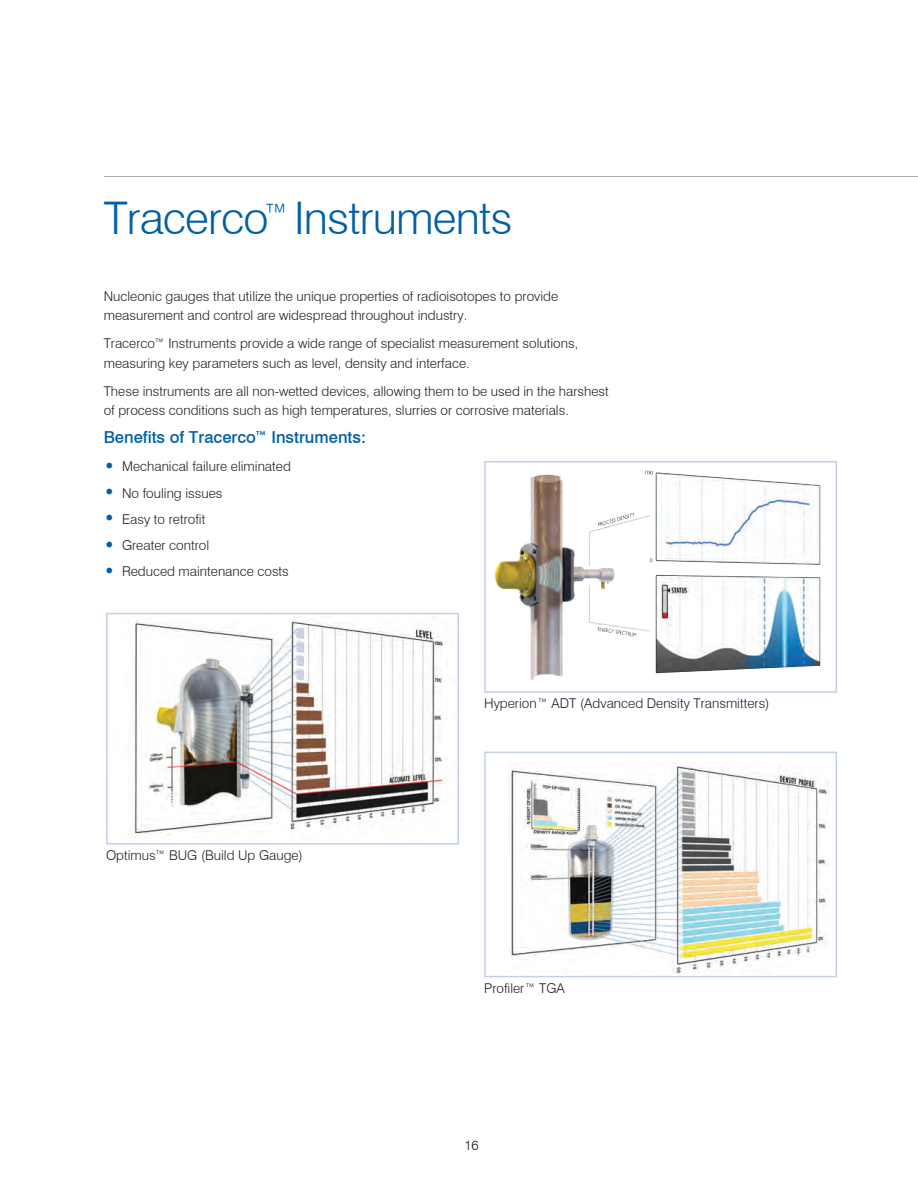
<style>
.page{position:relative;width:918px;height:1188px;background:#fff}
.page>*{position:absolute;margin:0;border:0;box-sizing:border-box;transform-origin:0 0}
.t1{font:300 45px "Swiss 721 BT";letter-spacing:-.02em;color:#0160a5}
.t2{font:500 16.5px "Swiss 721 BT";color:#0160a5}
.t3{font:300 13.5px/19.5px "Swiss 721 BT";color:#231f20}
.s1{font-size:15px}
.s2{font-size:19.5px;color:#0160a5}
</style>
<div class="page">
<hr style="left:104px;top:176px;width:814px;height:1px;background:#a8a9ad">
<img style="left:131px;top:617px;width:316px;height:221px">
<div style="left:106px;top:613px;width:353px;height:232px;border:2px solid #c3d0e8"></div>
<img style="left:509px;top:762px;width:320px;height:211px">
<div style="left:484px;top:752px;width:353px;height:225px;border:2px solid #c3d0e8"></div>
<img style="left:495px;top:470px;width:326px;height:210px">
<div style="left:484px;top:461px;width:353px;height:232px;border:2px solid #c3d0e8"></div>
<p class="t1" style="left:104px;top:191px;width:410px">Tracerco<sup>™</sup> Instruments</p>
<p class="t3" style="left:104px;top:286px;width:456px">Nucleonic gauges that utilize the unique properties of radioisotopes to provide measurement and control are widespread throughout industry.</p>
<p class="t3" style="left:104px;top:334px;width:476px">Tracerco™ Instruments provide a wide range of specialist measurement solutions, measuring key parameters such as level, density and interface.</p>
<p class="t3" style="left:104px;top:381px;width:507px">These instruments are all non-wetted devices, allowing them to be used in the harshest of process conditions such as high temperatures, slurries or corrosive materials.</p>
<p class="t2" style="left:104px;top:427px;width:264px">Benefits of Tracerco<span class="s1">™</span> Instruments:</p>
<p class="t3" style="left:104px;top:457px;width:189px"><span class="s2">•</span> Mechanical failure eliminated</p>
<p class="t3" style="left:104px;top:483px;width:120px"><span class="s2">•</span> No fouling issues</p>
<p class="t3" style="left:104px;top:509px;width:103px"><span class="s2">•</span> Easy to retrofit</p>
<p class="t3" style="left:104px;top:535px;width:107px"><span class="s2">•</span> Greater control</p>
<p class="t3" style="left:104px;top:562px;width:187px"><span class="s2">•</span> Reduced maintenance costs</p>
<p class="t3" style="left:106px;top:845px;width:198px">Optimus™ BUG (Build Up Gauge)</p>
<p class="t3" style="left:484px;top:694px;width:287px">Hyperion™ ADT (Advanced Density Transmitters)</p>
<p class="t3" style="left:484px;top:979px;width:82px">Profiler™ TGA</p>
<p class="t3" style="left:464px;top:1136px;width:16px">16</p>
</div>
